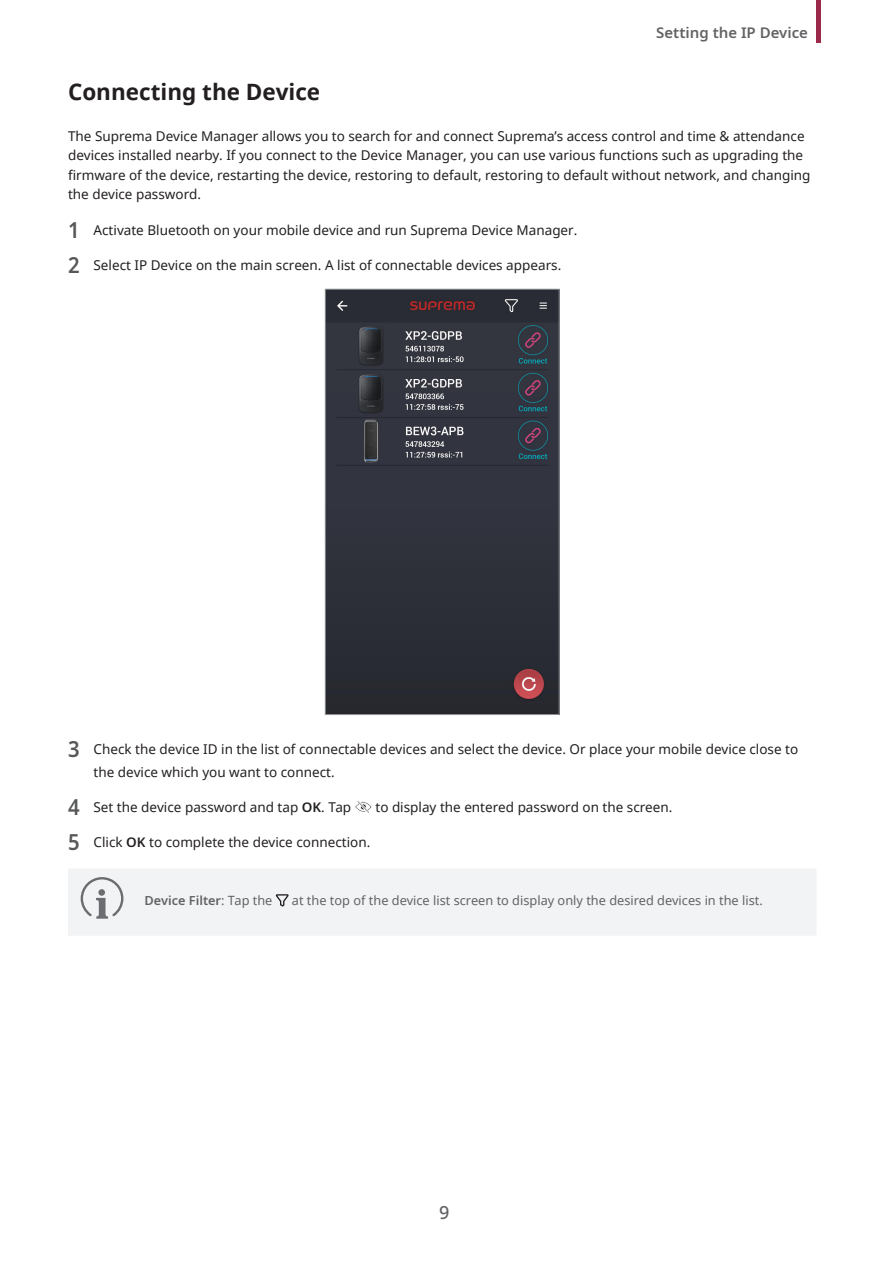
<style>
.page{position:relative;width:893px;height:1263px;background:#fff}
.page>*{position:absolute;margin:0;border:0;box-sizing:border-box;transform-origin:0 0}
.Heading1{font:700 22.5px "Noto Sans";color:#231f20}
.t1{font:500 18px "Noto Sans";color:#636366}
.t2{font:600 15px "Noto Sans";color:#636366}
.Description{font:13.5px/19.5px "Noto Sans";color:#231f20}
.Description-Cell-Gray{font:12.75px "Noto Sans";color:#636366}
.Description-Cell-Gray-2{font:600 12.75px "Noto Sans";color:#636366}
.s1{font-weight:600;font-size:22.5px;color:#57585a}
.s2{font-weight:600}
.s3{font-weight:400}
</style>
<div class="page">
<div style="left:816px;top:0;width:5px;height:43px;background:#9c2949"></div>
<img style="left:327px;top:291px;width:230px;height:422px">
<div style="left:325px;top:289px;width:234px;height:426px;border:1px solid #939598"></div>
<svg style="left:355px;top:801px;width:17px;height:12px"></svg>
<div style="left:68px;top:869px;width:748px;height:66px;background:#f2f3f4"></div>
<svg style="left:81px;top:877px;width:42px;height:42px"></svg>
<svg style="left:276px;top:894px;width:13px;height:12px"></svg>
<p class="t2" style="left:656px;top:22px;width:153px">Setting the IP Device</p>
<p class="Heading1" style="left:68px;top:76px;width:254px">Connecting the Device</p>
<p class="Description" style="left:68px;top:126px;width:744px">The Suprema Device Manager allows you to search for and connect Suprema’s access control and time &amp; attendance devices installed nearby. If you connect to the Device Manager, you can use various functions such as upgrading the firmware of the device, restarting the device, restoring to default, restoring to default without network, and changing the device password.</p>
<p class="Description" style="left:68px;top:220px;width:511px"><span class="s1">1</span> Activate Bluetooth on your mobile device and run Suprema Device Manager.</p>
<p class="Description" style="left:68px;top:255px;width:495px"><span class="s1">2</span> Select IP Device on the main screen. A list of connectable devices appears.</p>
<p class="Description" style="left:94px;top:738px;width:706px;line-height:22.5px;text-indent:-26px"><span class="s1">3</span> Check the device ID in the list of connectable devices and select the device. Or place your mobile device close to the device which you want to connect.</p>
<p class="Description" style="left:68px;top:797px;width:285px"><span class="s1">4</span> Set the device password and tap <span class="s2">OK</span>. Tap</p>
<p class="Description" style="left:375px;top:797px;width:298px">to display the entered password on the screen.</p>
<p class="Description" style="left:68px;top:832px;width:304px"><span class="s1">5</span> Click <span class="s2">OK</span> to complete the device connection.</p>
<p class="Description-Cell-Gray-2" style="left:145px;top:891px;width:129px">Device Filter<span class="s3">: Tap the</span></p>
<p class="Description-Cell-Gray" style="left:292px;top:891px;width:472px">at the top of the device list screen to display only the desired devices in the list.</p>
<h2 class="t1" style="left:439px;top:1200px;width:12px">9</h2>
</div>
